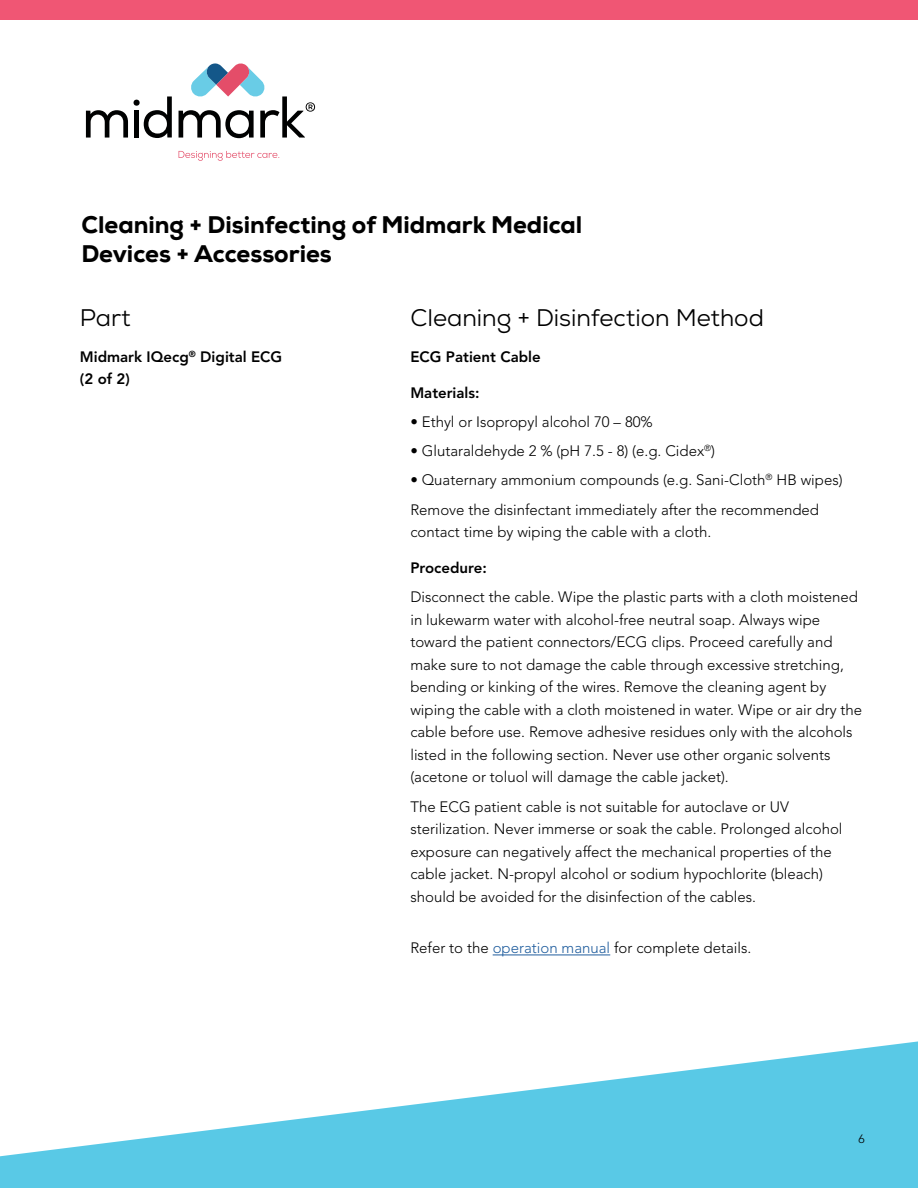
<style>
.page{position:relative;width:918px;height:1188px;background:#fff}
.page>*{position:absolute;margin:0;border:0;box-sizing:border-box;transform-origin:0 0}
.t1{font:800 24px/28.8px "Nexa";color:#000}
.t2{font:24px "Nexa";color:#000}
.t3{font:300 15px/22.5px "Avenir";color:#000}
.t4{font:800 15px/22.5px "Avenir";color:#000}
.t5{font:300 12px "Avenir";color:#000}
.s1{color:#215e9e}
</style>
<div class="page">
<div style="left:0;top:0;width:918px;height:20px;background:#f05674"></div>
<svg style="left:0;top:1041px;width:918px;height:147px;fill:#59c9e6"></svg>
<hr style="left:493px;top:955px;width:117px;height:1px;background:#215e9e">
<svg style="left:179px;top:151px;width:100px;height:10px"></svg>
<svg style="left:86px;top:110px;width:42px;height:28px"></svg>
<svg style="left:134px;top:96px;width:38px;height:42px"></svg>
<svg style="left:179px;top:63px;width:136px;height:75px"></svg>
<h1 class="t1" style="left:81px;top:210px;width:503px">Cleaning + Disinfecting of Midmark Medical<br>Devices + Accessories</h1>
<h1 class="t2" style="left:80px;top:302px;width:52px">Part</h1>
<p class="t4" style="left:80px;top:345px;width:204px">Midmark IQecg<sup>®</sup> Digital ECG (2 of 2)</p>
<h1 class="t2" style="left:410px;top:302px;width:355px">Cleaning + Disinfection Method</h1>
<p class="t4" style="left:410px;top:345px;width:132px">ECG Patient Cable</p>
<p class="t4" style="left:410px;top:381px;width:71px">Materials:</p>
<p class="t3" style="left:410px;top:411px;width:244px">• Ethyl or Isopropyl alcohol 70 – 80%</p>
<p class="t3" style="left:410px;top:440px;width:306px">• Glutaraldehyde 2 % (pH 7.5 - 8) (e.g. Cidex<sup>®</sup>)</p>
<p class="t3" style="left:410px;top:466px;width:434px;line-height:29.2px">• Quaternary ammonium compounds (e.g. Sani-Cloth<sup>®</sup> HB wipes)<br>Remove the disinfectant immediately after the recommended</p>
<p class="t3" style="left:410px;top:521px;width:302px">contact time by wiping the cable with a cloth.</p>
<p class="t4" style="left:410px;top:557px;width:78px">Procedure:</p>
<p class="t3" style="left:410px;top:586px;width:453px">Disconnect the cable. Wipe the plastic parts with a cloth moistened in lukewarm water with alcohol-free neutral soap. Always wipe toward the patient connectors/ECG clips. Proceed carefully and make sure to not damage the cable through excessive stretching, bending or kinking of the wires. Remove the cleaning agent by wiping the cable with a cloth moistened in water. Wipe or air dry the cable before use. Remove adhesive residues only with the alcohols listed in the following section. Never use other organic solvents (acetone or toluol will damage the cable jacket).</p>
<p class="t3" style="left:410px;top:795px;width:434px">The ECG patient cable is not suitable for autoclave or UV sterilization. Never immerse or soak the cable. Prolonged alcohol exposure can negatively affect the mechanical properties of the cable jacket. N-propyl alcohol or sodium hypochlorite (bleach) should be avoided for the disinfection of the cables.</p>
<p class="t3" style="left:410px;top:937px;width:343px">Refer to the <span class="s1">operation manual</span> for complete details.</p>
<p class="t5" style="left:858px;top:1132px;width:8px">6</p>
</div>
